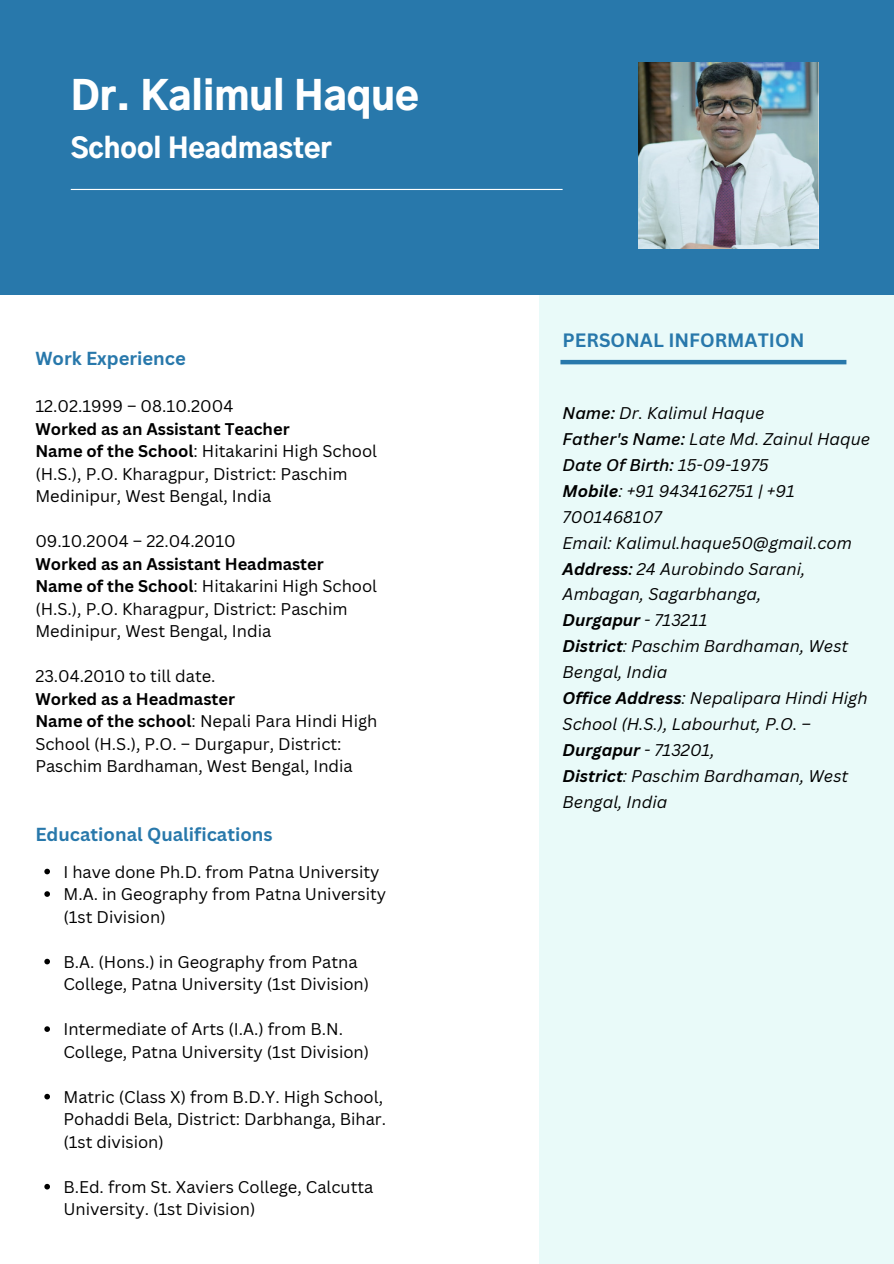
<style>
.page{position:relative;width:894px;height:1264px;background:#fff}
.page>*{position:absolute;margin:0;border:0;box-sizing:border-box;transform-origin:0 0}
.t1{font:900 39px "Gothic A1";color:#fff}
.t2{font:900 27px "Gothic A1";color:#fff}
.t3{font:700 18.75px "Canva Sans";color:#2878ab}
.t4{font:700 18.3px "Canva Sans";color:#2878ab}
.t5{font:16.5px/22.5px "Canva Sans";color:#000}
.t6{font:italic 16.5px/25.8px "Canva Sans";color:#000}
.t7{font:700 16.5px "Canva Sans";color:#000}
.t8{font:italic 500 16.5px "Canva Sans";color:#000}
.t9{font:italic 700 16.5px "Canva Sans";color:#000}
.s1{font-weight:700}
.s2{font-weight:500}
.s3{font-weight:400}
</style>
<div class="page">
<div style="left:538px;top:294px;width:355px;height:969px;background:#e9faf9"></div>
<div style="left:0;top:0;width:893px;height:294px;background:#2878ab"></div>
<hr style="left:71px;top:189px;width:491px;height:1px;background:#fff">
<hr style="left:560px;top:360px;width:286px;height:4px;background:#2878ab">
<img style="left:638px;top:62px;width:180px;height:186px">
<svg style="left:44px;top:868px;width:6px;height:6px"></svg>
<svg style="left:44px;top:891px;width:6px;height:5px"></svg>
<svg style="left:44px;top:958px;width:6px;height:6px"></svg>
<svg style="left:44px;top:1026px;width:6px;height:5px"></svg>
<svg style="left:44px;top:1093px;width:6px;height:6px"></svg>
<svg style="left:44px;top:1183px;width:6px;height:6px"></svg>
<p class="t1" style="left:71px;top:79px;width:349px">Dr. Kalimul Haque</p>
<p class="t2" style="left:71px;top:136px;width:262px">School Headmaster</p>
<h1 class="t4" style="left:35px;top:345px;width:152px">Work Experience</h1>
<p class="t5" style="left:35px;top:394px;width:199px">12.02.1999 – 08.10.2004</p>
<h4 class="t7" style="left:35px;top:417px;width:256px">Worked as an Assistant Teacher</h4>
<p class="t5" style="left:35px;top:439px;width:343px"><span class="s1">Name of the School</span>: Hitakarini High School (H.S.), P.O. Kharagpur, District: Paschim<br>Medinipur, West Bengal, India</p>
<p class="t5" style="left:35px;top:529px;width:202px">09.10.2004 – 22.04.2010</p>
<p class="t7" style="left:35px;top:552px;width:290px">Worked as an Assistant Headmaster</p>
<p class="t5" style="left:35px;top:574px;width:343px"><span class="s1">Name of the School</span>: Hitakarini High School (H.S.), P.O. Kharagpur, District: Paschim<br>Medinipur, West Bengal, India</p>
<p class="t5" style="left:35px;top:664px;width:182px">23.04.2010 to till date.</p>
<p class="t7" style="left:35px;top:687px;width:201px">Worked as a Headmaster</p>
<p class="t5" style="left:35px;top:709px;width:343px"><span class="s1">Name of the school</span>: Nepali Para Hindi High<br>School (H.S.), P.O. – Durgapur, District:<br>Paschim Bardhaman, West Bengal, India</p>
<h3 class="t4" style="left:35px;top:821px;width:239px">Educational Qualifications</h3>
<p class="t5" style="left:63px;top:860px;width:317px">I have done Ph.D. from Patna University</p>
<p class="t5" style="left:63px;top:882px;width:324px">M.A. in Geography from Patna University (1st Division)</p>
<p class="t5" style="left:63px;top:950px;width:307px">B.A. (Hons.) in Geography from Patna<br>College, Patna University (1st Division)</p>
<p class="t5" style="left:63px;top:1017px;width:307px">Intermediate of Arts (I.A.) from B.N.<br>College, Patna University (1st Division)</p>
<p class="t5" style="left:63px;top:1085px;width:324px">Matric (Class X) from B.D.Y. High School,<br>Pohaddi Bela, District: Darbhanga, Bihar. (1st division)</p>
<p class="t5" style="left:63px;top:1175px;width:311px">B.Ed. from St. Xaviers College, Calcutta<br>University. (1st Division)</p>
<p class="t3" style="left:562px;top:326px;width:243px">PERSONAL INFORMATION</p>
<h2 class="t6" style="left:562px;top:400px;width:203px"><span class="s2">Name:</span> Dr. Kalimul Haque</h2>
<p class="t6" style="left:562px;top:426px;width:309px"><span class="s2">Father's Name:</span> Late Md. Zainul Haque</p>
<p class="t8" style="left:562px;top:453px;width:207px">Date Of Birth: <span class="s3">15-09-1975</span></p>
<h4 class="t6" style="left:562px;top:477px;width:234px"><span class="s1">Mobile</span>: +91 9434162751 | +91<br>7001468107</h4>
<p class="t6" style="left:562px;top:529px;width:291px">Email: Kalimul.haque50@gmail.com</p>
<p class="t6" style="left:562px;top:555px;width:244px"><span class="s1">Address</span><span class="s2">:</span> 24 Aurobindo Sarani,<br>Ambagan, Sagarbhanga,</p>
<p class="t9" style="left:562px;top:608px;width:146px">Durgapur <span class="s3">- 713211</span></p>
<p class="t6" style="left:562px;top:633px;width:287px"><span class="s1">District</span>: Paschim Bardhaman, West<br>Bengal, India</p>
<p class="t6" style="left:562px;top:684px;width:306px"><span class="s1">Office Address</span>: Nepalipara Hindi High<br>School (H.S.), Labourhut, P.O. –<br><span class="s1">Durgapur</span> - 713201,</p>
<p class="t6" style="left:562px;top:762px;width:287px"><span class="s1">District</span>: Paschim Bardhaman, West<br>Bengal, India</p>
</div>
